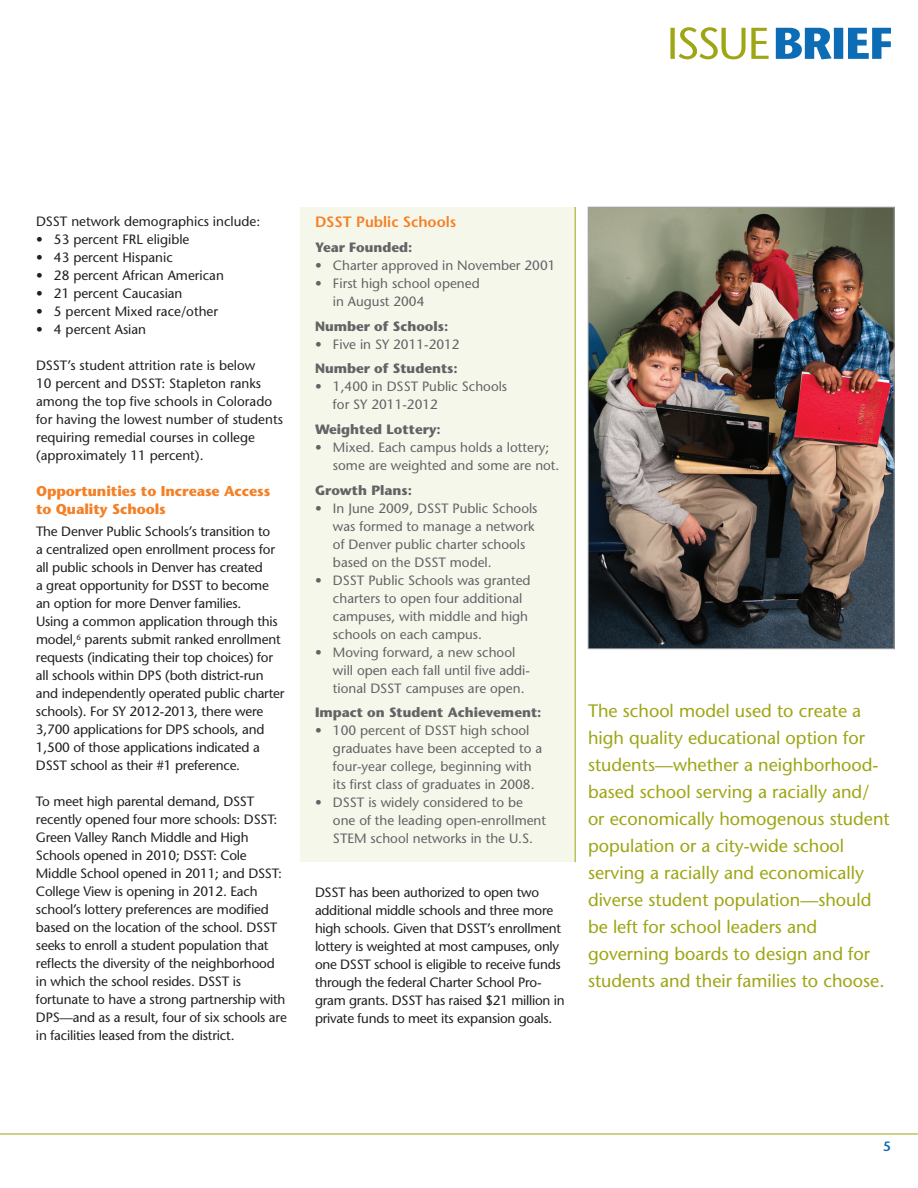
<style>
.page{position:relative;width:918px;height:1188px;background:#fff}
.page>*{position:absolute;margin:0;border:0;box-sizing:border-box;transform-origin:0 0}
.t1{font:500 18px/27px "Stone Sans Std";color:#9ea615}
.t2{font:600 15px "Stone Sans Std";color:#f48026}
.t3{font:700 14.25px/18px "Stone Sans Std";letter-spacing:-.005em;color:#f48026}
.t4{font:500 13.5px/18px "Stone Sans Std";letter-spacing:-.015em;color:#231f20}
.t5{font:500 13.5px/18px "Stone Sans Std";color:#636366}
.t6{font:700 13.5px "Stone Sans Std";color:#636366}
.t7{font:600 13.5px "Stone Sans Std";color:#0d6cb6}
</style>
<div class="page">
<hr style="left:0;top:1134px;width:918px;height:1px;background:#9ea615">
<svg style="left:776px;top:28px;width:115px;height:31px"></svg>
<svg style="left:670px;top:27px;width:99px;height:32px"></svg>
<div style="left:300px;top:207px;width:276px;height:655px;background:#f6f7eb"></div>
<hr style="left:575px;top:207px;width:1px;height:655px;background:#9ea615">
<img style="left:590px;top:209px;width:302px;height:438px">
<div style="left:588px;top:207px;width:306px;height:442px;border:1px solid #a1a1a5"></div>
<p class="t4" style="left:36px;top:212px;width:226px">DSST network demographics include:</p>
<p class="t4" style="left:36px;top:230px;width:155px">• 53 percent FRL eligible</p>
<p class="t4" style="left:36px;top:248px;width:138px">• 43 percent Hispanic</p>
<p class="t4" style="left:36px;top:266px;width:189px">• 28 percent African American</p>
<p class="t4" style="left:36px;top:284px;width:148px">• 21 percent Caucasian</p>
<p class="t4" style="left:36px;top:302px;width:184px">• 5 percent Mixed race/other</p>
<p class="t4" style="left:36px;top:320px;width:112px">• 4 percent Asian</p>
<p class="t4" style="left:36px;top:356px;width:248px">DSST’s student attrition rate is below<br>10 percent and DSST: Stapleton ranks among the top five schools in Colorado for having the lowest number of students requiring remedial courses in college (approximately 11 percent).</p>
<p class="t3" style="left:36px;top:482px;width:236px">Opportunities to Increase Access to Quality Schools</p>
<p class="t4" style="left:36px;top:523px;width:250px">The Denver Public Schools’s transition to<br>a centralized open enrollment process for all public schools in Denver has created<br>a great opportunity for DSST to become an option for more Denver families.<br>Using a common application through this model,<sup>6</sup> parents submit ranked enrollment requests (indicating their top choices) for all schools within DPS (both district-run and independently operated public charter schools). For SY 2012-2013, there were 3,700 applications for DPS schools, and 1,500 of those applications indicated a DSST school as their #1 preference.</p>
<p class="t4" style="left:36px;top:793px;width:252px">To meet high parental demand, DSST recently opened four more schools: DSST:<br>Green Valley Ranch Middle and High Schools opened in 2010; DSST: Cole Middle School opened in 2011; and DSST:<br>College View is opening in 2012. Each school’s lottery preferences are modified based on the location of the school. DSST seeks to enroll a student population that reflects the diversity of the neighborhood in which the school resides. DSST is fortunate to have a strong partnership with DPS—and as a result, four of six schools are in facilities leased from the district.</p>
<p class="t2" style="left:315px;top:213px;width:143px">DSST Public Schools</p>
<p class="t6" style="left:315px;top:239px;width:99px">Year Founded:</p>
<p class="t5" style="left:315px;top:256px;width:242px">• Charter approved in November 2001</p>
<p class="t5" style="left:333px;top:274px;width:148px;text-indent:-18px">• First high school opened in August 2004</p>
<p class="t6" style="left:315px;top:318px;width:135px">Number of Schools:</p>
<p class="t5" style="left:315px;top:335px;width:146px">• Five in SY 2011-2012</p>
<p class="t6" style="left:315px;top:360px;width:144px">Number of Students:</p>
<p class="t5" style="left:333px;top:378px;width:176px;text-indent:-18px">• 1,400 in DSST Public Schools for SY 2011-2012</p>
<p class="t6" style="left:315px;top:421px;width:127px">Weighted Lottery:</p>
<p class="t5" style="left:333px;top:438px;width:228px;text-indent:-18px">• Mixed. Each campus holds a lottery; some are weighted and some are not.</p>
<p class="t6" style="left:315px;top:482px;width:98px">Growth Plans:</p>
<p class="t5" style="left:333px;top:499px;width:206px;text-indent:-18px">• In June 2009, DSST Public Schools was formed to manage a network of Denver public charter schools based on the DSST model.</p>
<p class="t5" style="left:333px;top:571px;width:199px;text-indent:-18px">• DSST Public Schools was granted charters to open four additional campuses, with middle and high schools on each campus.</p>
<p class="t5" style="left:333px;top:643px;width:199px;text-indent:-18px">• Moving forward, a new school will open each fall until five addi&shy;tional DSST campuses are open.</p>
<p class="t6" style="left:315px;top:705px;width:228px">Impact on Student Achievement:</p>
<p class="t5" style="left:333px;top:722px;width:211px;text-indent:-18px">• 100 percent of DSST high school graduates have been accepted to a four-year college, beginning with its first class of graduates in 2008.</p>
<p class="t5" style="left:333px;top:794px;width:215px;text-indent:-18px">• DSST is widely considered to be one of the leading open-enrollment<br>STEM school networks in the U.S.</p>
<p class="t4" style="left:315px;top:884px;width:251px">DSST has been authorized to open two additional middle schools and three more high schools. Given that DSST’s enrollment lottery is weighted at most campuses, only one DSST school is eligible to receive funds through the federal Charter School Pro&shy;gram grants. DSST has raised $21 million in private funds to meet its expansion goals.</p>
<p class="t1" style="left:588px;top:697px;width:303px">The school model used to create a high quality educational option for students—whether a neighborhood&shy;based school serving a racially and/ or economically homogenous student population or a city-wide school serving a racially and economically diverse student population—should be left for school leaders and governing boards to design and for students and their families to choose.</p>
<p class="t7" style="left:883px;top:1139px;width:9px">5</p>
</div>
